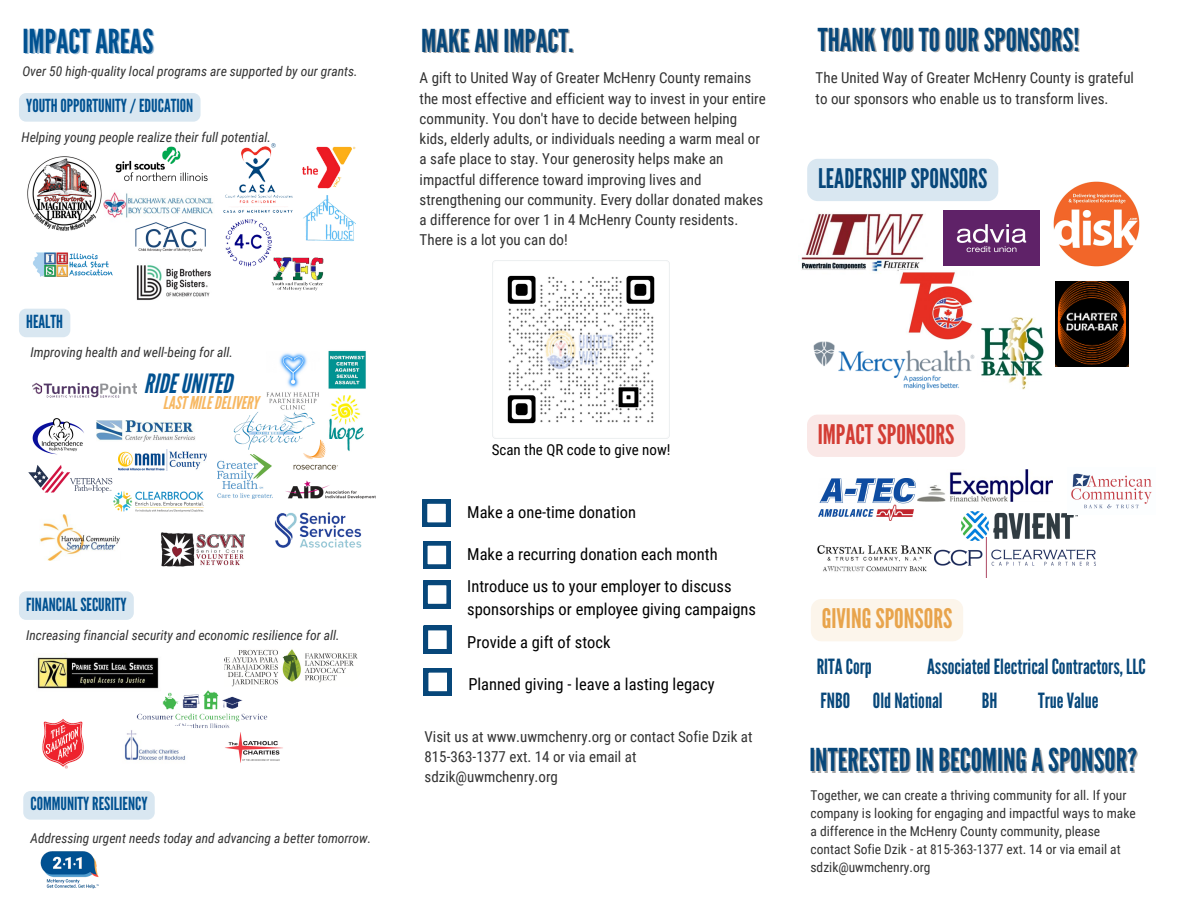
<style>
.page{position:relative;width:1188px;height:918px;background:#fff}
.page>*{position:absolute;margin:0;border:0;box-sizing:border-box;transform-origin:0 0}
.t1{font:33px "League Gothic";color:#005191}
.t2{font:31.5px "League Gothic";color:#07477a}
.t3{font:27px "League Gothic";color:#07477a}
.t4{font:27px "League Gothic";color:#e8a44c}
.t5{font:27px "League Gothic";color:#d33d35}
.t6{font:italic 26.55px "League Gothic";color:#005191}
.t7{font:21px "League Gothic";color:#07477a}
.t8{font:18px "League Gothic";color:#005191}
.t9{font:italic 17.55px "League Gothic";color:#f7b760}
.t10{font:16.5px/22.5px "Roboto Condensed";color:#000}
.t11{font:15px/20.2px "Roboto Condensed";color:#323232}
.t12{font:15px "Roboto Condensed";color:#000}
.t13{font:italic 13.5px "Roboto Condensed";color:#323232}
.t14{font:13.5px/18px "Roboto Condensed";color:#323232}
</style>
<div class="page">
<img style="left:27px;top:156px;width:75px;height:75px">
<img style="left:103px;top:192px;width:110px;height:27px">
<img style="left:115px;top:146px;width:93px;height:36px">
<img style="left:33px;top:252px;width:80px;height:25px">
<img style="left:224px;top:143px;width:68px;height:70px">
<img style="left:135px;top:221px;width:71px;height:31px">
<img style="left:302px;top:147px;width:54px;height:95px">
<img style="left:225px;top:219px;width:47px;height:48px">
<img style="left:136px;top:265px;width:75px;height:35px">
<img style="left:272px;top:240px;width:52px;height:51px">
<img style="left:32px;top:382px;width:105px;height:16px">
<img style="left:328px;top:350px;width:38px;height:101px">
<img style="left:285px;top:480px;width:91px;height:19px">
<img style="left:32px;top:418px;width:52px;height:37px">
<img style="left:293px;top:440px;width:54px;height:30px">
<img style="left:233px;top:412px;width:82px;height:39px">
<img style="left:28px;top:465px;width:85px;height:28px">
<img style="left:96px;top:420px;width:99px;height:21px">
<img style="left:119px;top:450px;width:87px;height:20px">
<img style="left:218px;top:454px;width:55px;height:44px">
<img style="left:267px;top:353px;width:52px;height:57px">
<img style="left:111px;top:490px;width:93px;height:22px">
<img style="left:37px;top:653px;width:122px;height:36px">
<img style="left:136px;top:690px;width:132px;height:38px">
<img style="left:225px;top:649px;width:133px;height:37px">
<img style="left:40px;top:851px;width:59px;height:38px">
<img style="left:42px;top:719px;width:42px;height:50px">
<img style="left:225px;top:732px;width:58px;height:31px">
<img style="left:124px;top:726px;width:66px;height:34px">
<img style="left:40px;top:515px;width:80px;height:46px">
<img style="left:275px;top:513px;width:87px;height:34px">
<img style="left:161px;top:533px;width:84px;height:34px">
<img style="left:813px;top:341px;width:162px;height:49px">
<img style="left:801px;top:213px;width:123px;height:59px">
<img style="left:899px;top:270px;width:74px;height:70px">
<img style="left:1053px;top:181px;width:87px;height:86px">
<img style="left:943px;top:210px;width:97px;height:56px">
<img style="left:981px;top:317px;width:63px;height:72px">
<img style="left:1055px;top:281px;width:73px;height:86px">
<img style="left:962px;top:512px;width:116px;height:25px">
<img style="left:817px;top:545px;width:115px;height:27px">
<img style="left:1068px;top:473px;width:84px;height:41px">
<img style="left:918px;top:470px;width:135px;height:31px">
<img style="left:934px;top:537px;width:161px;height:41px">
<img style="left:818px;top:478px;width:97px;height:43px">
<svg style="left:423px;top:499px;width:27px;height:28px"></svg>
<svg style="left:423px;top:541px;width:28px;height:28px"></svg>
<svg style="left:423px;top:581px;width:28px;height:27px"></svg>
<svg style="left:424px;top:626px;width:27px;height:27px"></svg>
<svg style="left:424px;top:668px;width:28px;height:28px"></svg>
<img style="left:492px;top:260px;width:178px;height:178px">
<div style="left:19px;top:93px;width:182px;height:29px;background:#d9e7f1;border-radius:7px"></div>
<svg style="left:19px;top:309px;width:51px;height:28px"></svg>
<div style="left:19px;top:591px;width:115px;height:29px;background:#d9e7f1;border-radius:7px"></div>
<div style="left:23px;top:791px;width:132px;height:29px;background:#d9e7f1;border-radius:7px"></div>
<div style="left:811px;top:599px;width:152px;height:42px;background:#fcf5eb"></div>
<div style="left:807px;top:159px;width:191px;height:42px;background:#d9e7f1"></div>
<div style="left:807px;top:415px;width:158px;height:42px;background:#fae8e7"></div>
<p class="t1" style="left:22px;top:22px;width:133px">IMPACTAREAS</p>
<h3 class="t13" style="left:22px;top:63px;width:337px">Over 50 high-quality local programs are supported by our grants.</h3>
<h2 class="t8" style="left:26px;top:96px;width:169px">YOUTHOPPORTUNITY/EDUCATION</h2>
<h1 class="t13" style="left:22px;top:129px;width:251px">Helping young people realize their full potential.</h1>
<p class="t8" style="left:26px;top:311px;width:38px">HEALTH</p>
<p class="t13" style="left:30px;top:345px;width:204px">Improving health and well-being for all.</p>
<h6 class="t6" style="left:144px;top:368px;width:90px">RIDEUNITED</h6>
<p class="t9" style="left:163px;top:392px;width:97px">LAST MILEDELIVERY</p>
<p class="t8" style="left:26px;top:594px;width:102px">FINANCIALSECURITY</p>
<p class="t13" style="left:26px;top:627px;width:315px">Increasing financial security and economic resilience for all.</p>
<h6 class="t8" style="left:30px;top:794px;width:119px">COMMUNITYRESILIENCY</h6>
<h6 class="t13" style="left:30px;top:831px;width:342px">Addressing urgent needs today and advancing a better tomorrow.</h6>
<p class="t2" style="left:421px;top:22px;width:154px">MAKEANIMPACT.</p>
<p class="t11" style="left:420px;top:68px;width:348px">A gift to United Way of Greater McHenry County remains the most effective and efficient way to invest in your entire community. You don't have to decide between helping kids, elderly adults, or individuals needing a warm meal or a safe place to stay. Your generosity helps make an impactful difference toward improving lives and strengthening our community. Every dollar donated makes a difference for over 1 in 4 McHenry County residents.<br>There is a lot you can do!</p>
<h6 class="t2" style="left:818px;top:21px;width:263px">THANKYOUTOOURSPONSORS!</h6>
<p class="t11" style="left:816px;top:68px;width:320px">The United Way of Greater McHenry County is grateful to our sponsors who enable us to transform lives.</p>
<p class="t3" style="left:818px;top:163px;width:171px">LEADERSHIPSPONSORS</p>
<h4 class="t12" style="left:492px;top:441px;width:180px">Scan the QR code to give now!</h4>
<p class="t10" style="left:467px;top:501px;width:170px">Make a one-time donation</p>
<p class="t10" style="left:467px;top:543px;width:252px">Make a recurring donation each month</p>
<p class="t10" style="left:467px;top:576px;width:290px">Introduce us to your employer to discuss sponsorships or employee giving campaigns</p>
<h2 class="t10" style="left:467px;top:631px;width:145px">Provide a gift of stock</h2>
<p class="t10" style="left:468px;top:673px;width:248px">Planned giving - leave a lasting legacy</p>
<p class="t11" style="left:425px;top:727px;width:330px">Visit us at www.uwmchenry.org or contact Sofie Dzik at<br>815-363-1377 ext. 14 or via email at sdzik@uwmchenry.org</p>
<h2 class="t5" style="left:818px;top:418px;width:138px">IMPACTSPONSORS</h2>
<p class="t4" style="left:822px;top:603px;width:132px">GIVINGSPONSORS</p>
<p class="t7" style="left:817px;top:654px;width:57px">RITACorp</p>
<p class="t7" style="left:927px;top:654px;width:220px">AssociatedElectricalContractors, LLC</p>
<p class="t7" style="left:982px;top:688px;width:17px">BH</p>
<p class="t7" style="left:821px;top:688px;width:31px">FNBO</p>
<h6 class="t7" style="left:873px;top:688px;width:71px">OldNational</h6>
<p class="t7" style="left:1038px;top:688px;width:62px">TrueValue</p>
<h4 class="t2" style="left:809px;top:742px;width:329px">INTERESTEDINBECOMINGASPONSOR?</h4>
<h4 class="t14" style="left:811px;top:786px;width:327px">Together, we can create a thriving community for all. If your company is looking for engaging and impactful ways to make a difference in the McHenry County community, please contact Sofie Dzik - at 815-363-1377 ext. 14 or via email at sdzik@uwmchenry.org</h4>
</div>
